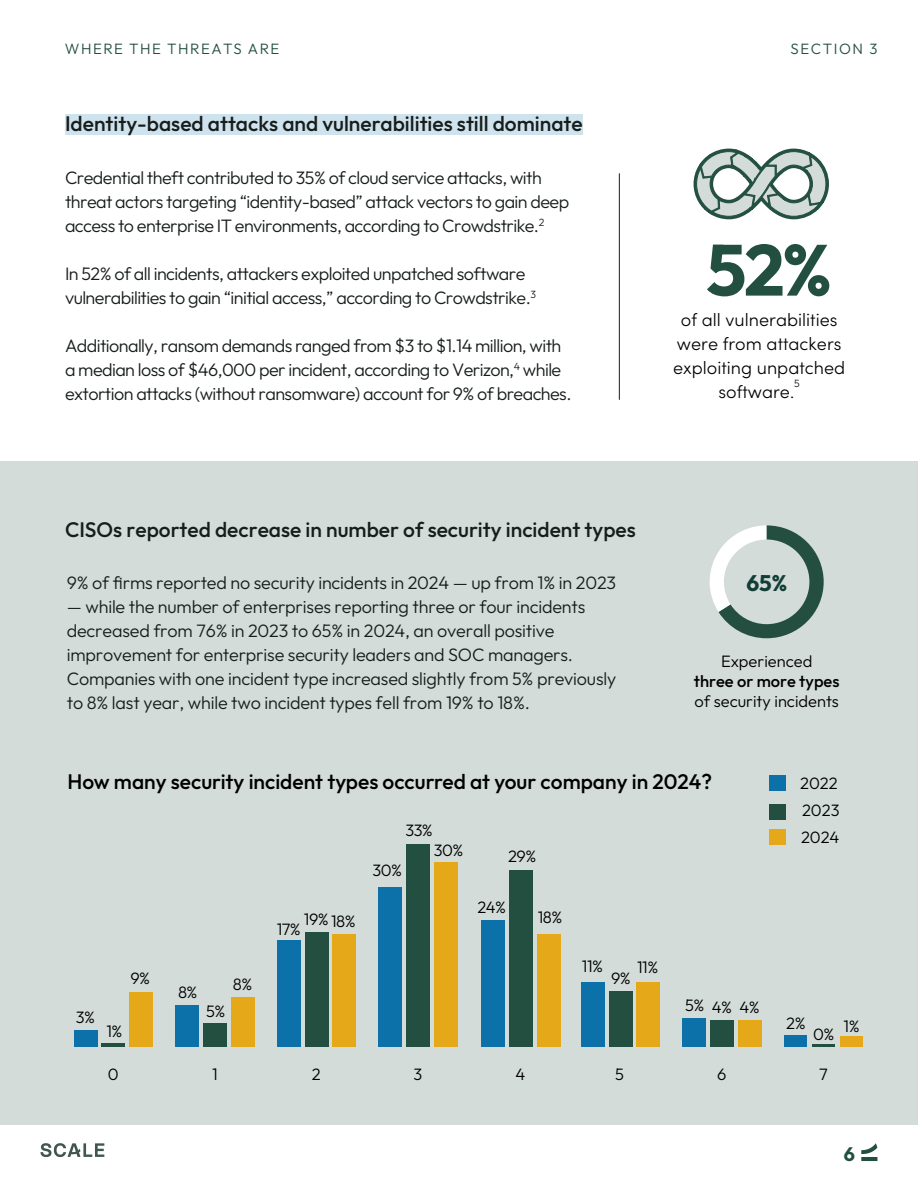
<style>
.page{position:relative;width:918px;height:1188px;background:#fff}
.page>*{position:absolute;margin:0;border:0;box-sizing:border-box;transform-origin:0 0}
.t1{font:100 72px "Outfit";color:#234f41}
.t2{font:100 22.5px "Outfit";color:#123e36}
.t3{font:100 21px "Outfit";color:#171d1a}
.t4{font:100 21px "Outfit";color:#000}
.t5{font:100 19.5px "Outfit";color:#234f41}
.t6{font:100 18px/24px "Outfit";letter-spacing:-.03em;color:#171d1a}
.t7{font:100 18px/24px "Outfit";letter-spacing:-.01em;color:#171d1a}
.t8{font:300 18px/24px "Sofia Pro";color:#000;text-align:center}
.t9{font:100 16.5px/19.8px "Outfit";color:#000;text-align:center}
.t10{font:100 15px "Outfit";letter-spacing:.105em;color:#234f41}
.t11{font:100 10.5px "Outfit";color:#171d1a}
</style>
<div class="page">
<div style="left:0;top:461px;width:918px;height:664px;background:#d3dcd9"></div>
<svg style="left:861px;top:1143px;width:16px;height:18px"></svg>
<svg style="left:40px;top:1143px;width:64px;height:14px"></svg>
<hr style="left:619px;top:173px;width:1px;height:227px;background:#171d1a">
<div style="left:65px;top:114px;width:518px;height:21px;background:#cfe3ee"></div>
<div style="left:840px;top:1036px;width:23px;height:11px;background:#e6a81a"></div>
<div style="left:129px;top:992px;width:23px;height:55px;background:#e5a819"></div>
<div style="left:232px;top:998px;width:23px;height:49px;background:#e5a819"></div>
<div style="left:332px;top:935px;width:23px;height:112px;background:#e5a819"></div>
<div style="left:435px;top:863px;width:23px;height:184px;background:#e5a819"></div>
<div style="left:537px;top:935px;width:23px;height:112px;background:#e5a819"></div>
<div style="left:637px;top:982px;width:23px;height:65px;background:#e5a819"></div>
<div style="left:738px;top:1021px;width:23px;height:26px;background:#e5a819"></div>
<div style="left:770px;top:829px;width:16px;height:16px;background:#e5a819"></div>
<hr style="left:102px;top:1044px;width:23px;height:3px;background:#234f41">
<div style="left:204px;top:1023px;width:23px;height:24px;background:#234f41"></div>
<div style="left:305px;top:933px;width:23px;height:114px;background:#234f41"></div>
<div style="left:407px;top:845px;width:23px;height:202px;background:#234f41"></div>
<div style="left:509px;top:871px;width:24px;height:176px;background:#234f41"></div>
<div style="left:609px;top:992px;width:23px;height:55px;background:#234f41"></div>
<div style="left:711px;top:1021px;width:23px;height:26px;background:#234f41"></div>
<hr style="left:812px;top:1045px;width:23px;height:2px;background:#234f41">
<div style="left:770px;top:804px;width:16px;height:15px;background:#234f41"></div>
<div style="left:74px;top:1030px;width:23px;height:17px;background:#0d71a9"></div>
<div style="left:176px;top:1006px;width:23px;height:41px;background:#0d71a9"></div>
<div style="left:277px;top:941px;width:23px;height:106px;background:#0d71a9"></div>
<div style="left:378px;top:888px;width:24px;height:159px;background:#0d71a9"></div>
<div style="left:481px;top:921px;width:23px;height:126px;background:#0d71a9"></div>
<div style="left:581px;top:982px;width:23px;height:65px;background:#0d71a9"></div>
<div style="left:683px;top:1018px;width:23px;height:29px;background:#0d71a9"></div>
<div style="left:784px;top:1036px;width:23px;height:11px;background:#0d71a9"></div>
<div style="left:769px;top:775px;width:16px;height:16px;background:#0d71a9"></div>
<svg style="left:710px;top:525px;width:114px;height:113px"></svg>
<svg style="left:694px;top:149px;width:135px;height:70px"></svg>
<p class="t10" style="left:65px;top:40px;width:216px">WHERE THE THREATS ARE</p>
<p class="t3" style="left:65px;top:111px;width:519px">Identity-based attacks and vulnerabilities still dominate</p>
<p class="t6" style="left:65px;top:166px;width:506px">Credential theft contributed to 35% of cloud service attacks, with threat actors targeting “identity-based” attack vectors to gain deep access to enterprise IT environments, according to Crowdstrike.<sup>2</sup></p>
<p class="t6" style="left:65px;top:262px;width:473px">In 52% of all incidents, attackers exploited unpatched software vulnerabilities to gain “initial access,” according to Crowdstrike.<sup>3</sup></p>
<p class="t6" style="left:65px;top:334px;width:508px">Additionally, ransom demands ranged from $3 to $1.14 million, with a median loss of $46,000 per incident, according to Verizon,<sup>4</sup> while extortion attacks (without ransomware) account for 9% of breaches.</p>
<p class="t10" style="left:791px;top:40px;width:88px">SECTION 3</p>
<h1 class="t1" style="left:706px;top:228px;width:127px">52%</h1>
<p class="t8" style="left:673px;top:307px;width:174px">of all vulnerabilities were from attackers exploiting unpatched software.</p>
<p class="t11" style="left:794px;top:378px;width:7px">5</p>
<p class="t3" style="left:65px;top:517px;width:572px">CISOs reported decrease in number of security incident types</p>
<p class="t7" style="left:67px;top:571px;width:551px">9% of firms reported no security incidents in 2024 — up from 1% in 2023</p>
<p class="t7" style="left:67px;top:595px;width:551px">— while the number of enterprises reporting three or four incidents decreased from 76% in 2023 to 65% in 2024, an overall positive improvement for enterprise security leaders and SOC managers.<br>Companies with one incident type increased slightly from 5% previously to 8% last year, while two incident types fell from 19% to 18%.</p>
<p class="t2" style="left:746px;top:569px;width:42px">65%</p>
<p class="t9" style="left:694px;top:651px;width:147px">Experienced<br>three or more types of security incidents</p>
<p class="t4" style="left:67px;top:769px;width:646px">How many security incident types occurred at your company in 2024?</p>
<p class="t9" style="left:76px;top:1007px;width:21px">3%</p>
<p class="t9" style="left:130px;top:969px;width:21px">9%</p>
<p class="t9" style="left:107px;top:1022px;width:17px">1%</p>
<p class="t9" style="left:178px;top:983px;width:21px">8%</p>
<p class="t9" style="left:206px;top:1002px;width:21px">5%</p>
<p class="t9" style="left:233px;top:975px;width:21px">8%</p>
<p class="t9" style="left:304px;top:909px;width:26px">19%</p>
<p class="t9" style="left:331px;top:912px;width:26px">18%</p>
<p class="t9" style="left:277px;top:919px;width:26px">17%</p>
<p class="t9" style="left:405px;top:821px;width:29px">33%</p>
<p class="t9" style="left:373px;top:860px;width:31px">30%</p>
<p class="t9" style="left:434px;top:841px;width:31px">30%</p>
<p class="t9" style="left:508px;top:846px;width:30px">29%</p>
<p class="t9" style="left:477px;top:897px;width:30px">24%</p>
<p class="t9" style="left:538px;top:908px;width:26px">18%</p>
<p class="t9" style="left:582px;top:957px;width:23px">11%</p>
<p class="t9" style="left:637px;top:957px;width:23px">11%</p>
<p class="t9" style="left:611px;top:968px;width:21px">9%</p>
<p class="t9" style="left:685px;top:997px;width:76px">5% 4% 4%</p>
<p class="t9" style="left:800px;top:773px;width:39px">2022</p>
<p class="t9" style="left:802px;top:801px;width:39px">2023</p>
<p class="t9" style="left:801px;top:827px;width:40px">2024</p>
<p class="t9" style="left:786px;top:1013px;width:21px">2%</p>
<p class="t9" style="left:813px;top:1024px;width:23px">0%</p>
<p class="t9" style="left:844px;top:1017px;width:17px">1%</p>
<p class="t9" style="left:108px;top:1064px;width:12px">0</p>
<p class="t9" style="left:212px;top:1064px;width:7px">1</p>
<p class="t9" style="left:414px;top:1064px;width:10px">3</p>
<p class="t9" style="left:515px;top:1064px;width:11px">4</p>
<p class="t9" style="left:615px;top:1064px;width:10px">5</p>
<p class="t9" style="left:717px;top:1064px;width:11px">6</p>
<p class="t9" style="left:819px;top:1064px;width:10px">7</p>
<p class="t9" style="left:312px;top:1064px;width:10px">2</p>
<p class="t5" style="left:844px;top:1143px;width:13px">6</p>
</div>
